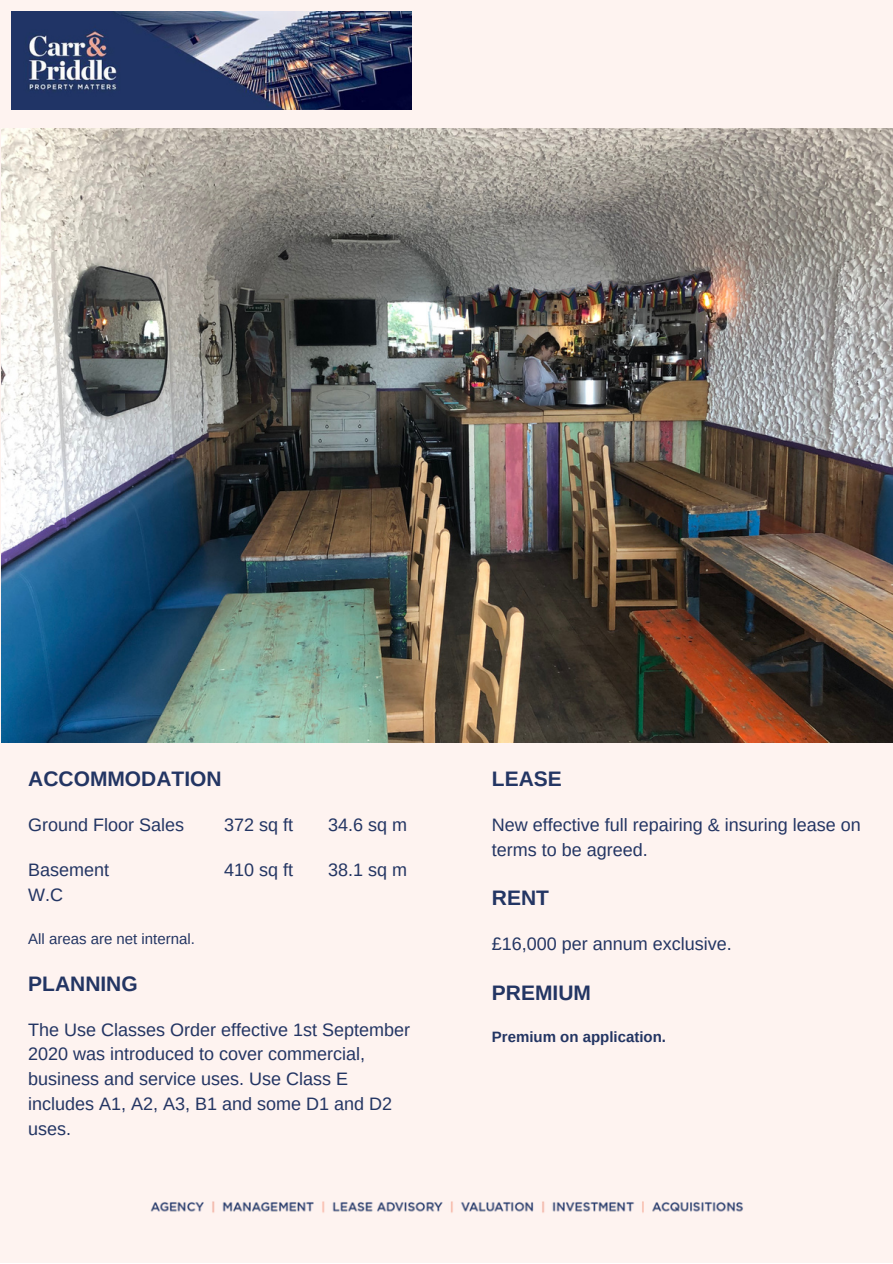
<style>
.page{position:relative;width:893px;height:1264px;background:#fff}
.page>*{position:absolute;margin:0;border:0;box-sizing:border-box;transform-origin:0 0}
.t1{font:700 21px "Arimo";color:#233563}
.t2{font:18px/24.8px "Arimo";color:#233563}
.t3{font:15px "Arimo";color:#233563}
.t4{font:700 15px "Arimo";color:#233563}
</style>
<div class="page">
<div style="left:0;top:0;width:892px;height:1262px;background:#fef3f0"></div>
<img style="left:11px;top:12px;width:400px;height:97px">
<img style="left:150px;top:1201px;width:593px;height:12px">
<img style="left:1px;top:129px;width:891px;height:613px">
<p class="t1" style="left:28px;top:767px;width:195px">ACCOMMODATION</p>
<p class="t2" style="left:28px;top:812px;width:157px">Ground Floor Sales</p>
<p class="t2" style="left:224px;top:812px;width:70px">372 sq ft</p>
<p class="t2" style="left:328px;top:812px;width:80px">34.6 sq m</p>
<p class="t2" style="left:28px;top:857px;width:82px">Basement</p>
<p class="t2" style="left:224px;top:857px;width:70px">410 sq ft</p>
<p class="t2" style="left:328px;top:857px;width:80px">38.1 sq m</p>
<p class="t2" style="left:28px;top:882px;width:36px">W.C</p>
<p class="t3" style="left:28px;top:929px;width:168px">All areas are net internal.</p>
<p class="t1" style="left:28px;top:971px;width:111px">PLANNING</p>
<p class="t2" style="left:28px;top:1017px;width:383px">The Use Classes Order effective 1st September 2020 was introduced to cover commercial, business and service uses. Use Class E includes A1, A2, A3, B1 and some D1 and D2 uses.</p>
<p class="t1" style="left:492px;top:767px;width:71px">LEASE</p>
<p class="t2" style="left:492px;top:812px;width:370px">New effective full repairing &amp; insuring lease on terms to be agreed.</p>
<p class="t1" style="left:492px;top:886px;width:59px">RENT</p>
<p class="t2" style="left:492px;top:931px;width:241px">£16,000 per annum exclusive.</p>
<p class="t1" style="left:492px;top:980px;width:101px">PREMIUM</p>
<p class="t4" style="left:492px;top:1028px;width:175px">Premium on application.</p>
</div>
